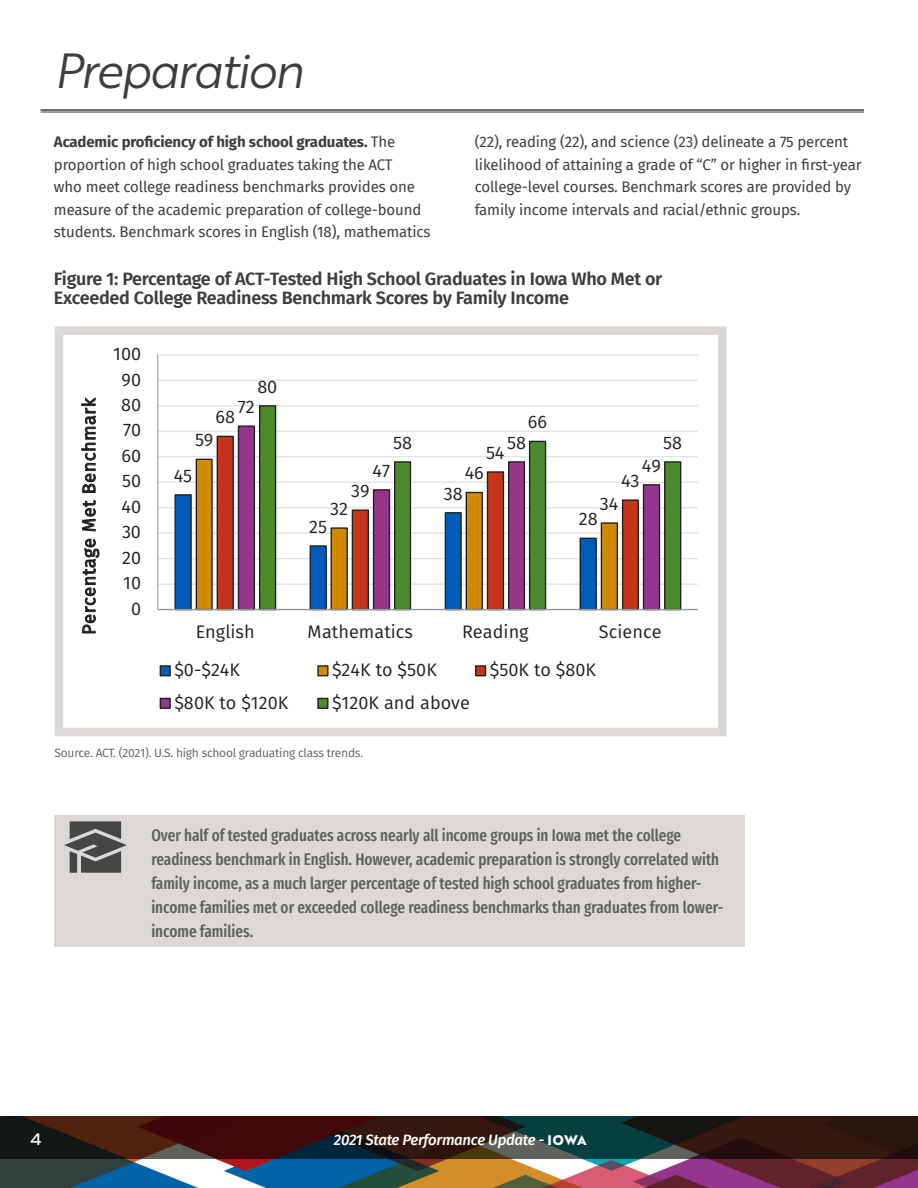
<style>
.page{position:relative;width:918px;height:1188px;background:#fff}
.page>*{position:absolute;margin:0;border:0;box-sizing:border-box;transform-origin:0 0}
.Heading_1{font:48px "Brother 1816 Book Italic";letter-spacing:-.05em;color:#3e3e3f}
.t1{font:18.15px "Fira Sans";letter-spacing:.005em;color:#231f20}
.t2{font:18.15px "Fira Sans";letter-spacing:.03em;color:#231f20}
.Figure_Heading{font:600 18px/18.8px "Fira Sans";letter-spacing:-.015em;color:#3e3e3f}
.Takeaway_Highlight{font:500 extra-condensed 16.5px/24px "Fira Sans";color:#5e615c}
.t3{font:700 16.5px "Nexa Slab";color:#fff}
.Body_2-col{font:15px/22.5px "Fira Sans";letter-spacing:-.01em;color:#3e3e3f}
.t4{font:italic 500 15px "Fira Sans";letter-spacing:-.02em;color:#fff}
.Source_for_Figure{font:12px "Fira Sans";letter-spacing:-.02em;color:#5e615c}
.s1{font-weight:700}
.s2{font-family:"Brother 1816 Extra";font-weight:700;font-style:normal;font-size:13.5px}
</style>
<div class="page">
<img style="left:0;top:1159px;width:918px;height:29px">
<svg style="left:0;top:1116px;width:918px;height:43px;background:#2e1f1a"></svg>
<svg style="left:54px;top:326px;width:673px;height:411px"></svg>
<hr style="left:40px;top:109px;width:824px;height:2px;background:#3e3e3f">
<hr style="left:40px;top:112px;width:824px;height:1px;background:#3e3e3f">
<div style="left:55px;top:815px;width:690px;height:132px;background:#dcd8d5"></div>
<svg style="left:64px;top:821px;width:63px;height:52px"></svg>
<p class="Heading_1" style="left:54px;top:36px;width:251px">Preparation</p>
<p class="Body_2-col" style="left:54px;top:130px;width:378px"><span class="s1">Academic proficiency of high school graduates.</span> The proportion of high school graduates taking the ACT<br>who meet college readiness benchmarks provides one measure of the academic preparation of college-bound students. Benchmark scores in English (18), mathematics</p>
<p class="Body_2-col" style="left:475px;top:130px;width:388px">(22), reading (22), and science (23) delineate a 75 percent likelihood of attaining a grade of “C” or higher in first-year college-level courses. Benchmark scores are provided by family income intervals and racial/ethnic groups.</p>
<p class="Figure_Heading" style="left:54px;top:268px;width:610px">Figure 1: Percentage of ACT-Tested High School Graduates in Iowa Who Met or<br>Exceeded College Readiness Benchmark Scores by Family Income</p>
<p class="t2" style="left:75px;top:635px;width:238px;rotate:-90deg">Percentage Met Benchmark</p>
<p class="t1" style="left:113px;top:340px;width:29px">100</p>
<p class="t1" style="left:122px;top:366px;width:21px">90</p>
<p class="t1" style="left:121px;top:391px;width:22px">80</p>
<p class="t1" style="left:123px;top:417px;width:20px">70</p>
<p class="t1" style="left:121px;top:442px;width:21px">60</p>
<p class="t1" style="left:122px;top:468px;width:21px">50</p>
<p class="t1" style="left:121px;top:493px;width:21px">40</p>
<p class="t1" style="left:122px;top:519px;width:21px">30</p>
<p class="t1" style="left:122px;top:544px;width:21px">20</p>
<p class="t1" style="left:123px;top:569px;width:19px">10</p>
<p class="t1" style="left:131px;top:595px;width:12px">0</p>
<p class="t1" style="left:257px;top:373px;width:21px">80</p>
<p class="t1" style="left:238px;top:393px;width:18px">72</p>
<p class="t1" style="left:215px;top:404px;width:21px">68</p>
<p class="t1" style="left:195px;top:427px;width:20px">59</p>
<p class="t1" style="left:174px;top:462px;width:20px">45</p>
<p class="t1" style="left:528px;top:409px;width:21px">66</p>
<p class="t1" style="left:393px;top:429px;width:20px">58</p>
<p class="t1" style="left:372px;top:457px;width:19px">47</p>
<p class="t1" style="left:351px;top:477px;width:20px">39</p>
<p class="t1" style="left:330px;top:495px;width:19px">32</p>
<p class="t1" style="left:309px;top:513px;width:19px">25</p>
<p class="t1" style="left:507px;top:429px;width:20px">58</p>
<p class="t1" style="left:486px;top:439px;width:20px">54</p>
<p class="t1" style="left:465px;top:460px;width:21px">46</p>
<p class="t1" style="left:444px;top:480px;width:20px">38</p>
<p class="t1" style="left:663px;top:429px;width:20px">58</p>
<p class="t1" style="left:642px;top:452px;width:21px">49</p>
<p class="t1" style="left:621px;top:467px;width:20px">43</p>
<p class="t1" style="left:600px;top:490px;width:20px">34</p>
<p class="t1" style="left:579px;top:505px;width:20px">28</p>
<p class="t1" style="left:196px;top:618px;width:61px">English</p>
<p class="t1" style="left:308px;top:618px;width:107px">Mathematics</p>
<p class="t1" style="left:462px;top:618px;width:68px">Reading</p>
<p class="t1" style="left:599px;top:618px;width:64px">Science</p>
<p class="t1" style="left:174px;top:656px;width:67px">$0-$24K</p>
<p class="t1" style="left:332px;top:656px;width:106px">$24K to $50K</p>
<p class="t1" style="left:490px;top:656px;width:108px">$50K to $80K</p>
<p class="t1" style="left:174px;top:689px;width:115px">$80K to $120K</p>
<p class="t1" style="left:332px;top:689px;width:140px">$120K and above</p>
<p class="Source_for_Figure" style="left:55px;top:744px;width:310px">Source. ACT. (2021). U.S. high school graduating class trends.</p>
<p class="Takeaway_Highlight" style="left:151px;top:822px;width:574px">Over half of tested graduates across nearly all income groups in Iowa met the college readiness benchmark in English. However, academic preparation is strongly correlated with family income, as a much larger percentage of tested high school graduates from higher&shy;income families met or exceeded college readiness benchmarks than graduates from lower&shy;income families.</p>
<p class="t3" style="left:31px;top:1129px;width:13px">4</p>
<p class="t4" style="left:334px;top:1128px;width:255px">2021 State Performance Update - <span class="s2">IOWA</span></p>
</div>
